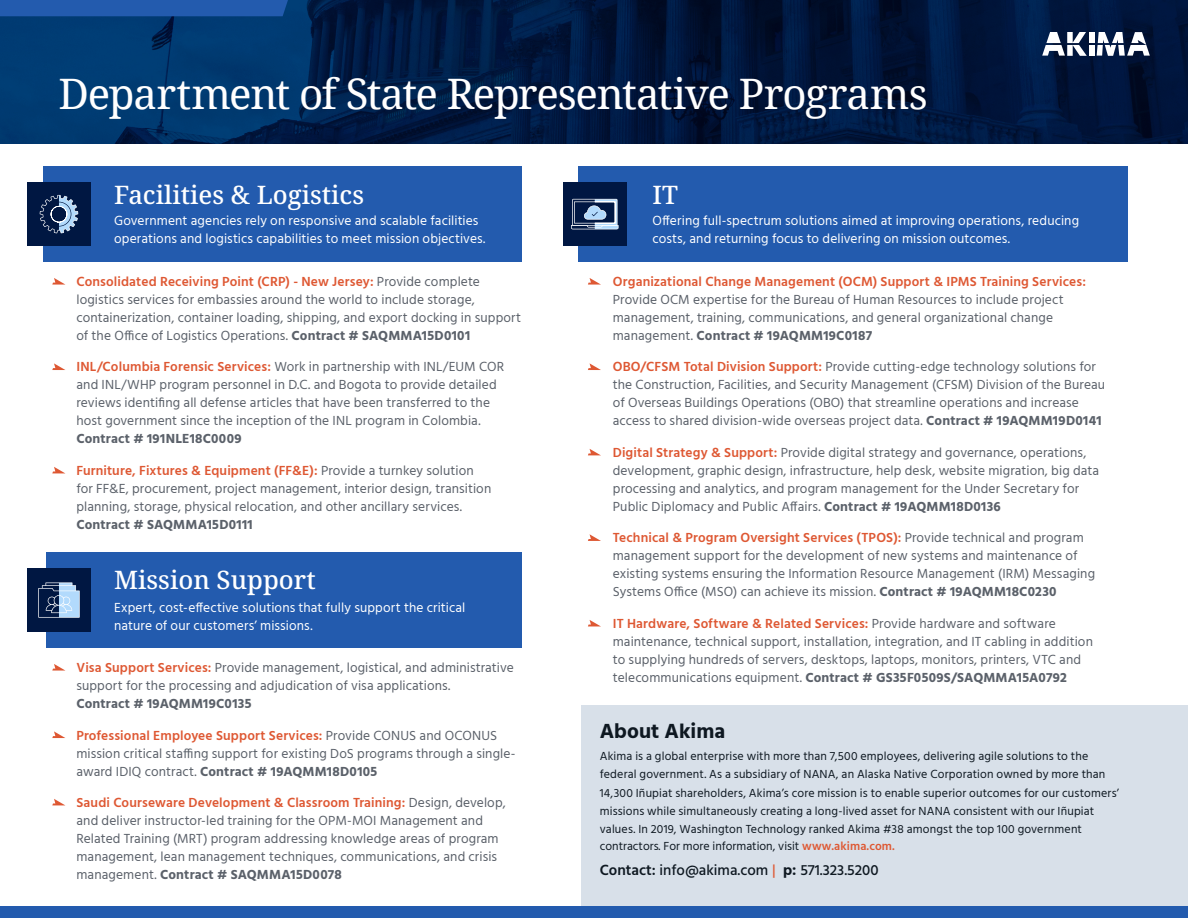
<style>
.page{position:relative;width:1188px;height:918px;background:#fff}
.page>*{position:absolute;margin:0;border:0;box-sizing:border-box;transform-origin:0 0}
.t1{font:42px "Noto Serif";letter-spacing:-.03em;color:#fff}
.t2{font:500 25.5px "Noto Serif";color:#fff}
.t3{font:700 21px "Hind";color:#0e1821}
.t4{font:500 15px "Hind";color:#0e1821}
.t5{font:13.5px/18px "Hind";letter-spacing:.01em;color:#5b616a}
.t6{font:13.5px/18px "Hind";letter-spacing:.01em;color:#fff}
.t7{font:700 13.5px "Hind";letter-spacing:.015em;color:#5b616a}
.t8{font:12px/18px "Hind";letter-spacing:.015em;color:#0e1821}
.s1{font-weight:600;color:#fff}
.s2{font-weight:600;color:#de5833}
.s3{font-weight:700}
.s4{font-weight:600}
.s5{color:#de5833}
</style>
<div class="page">
<img style="left:0;top:0;width:1188px;height:144px">
<svg style="left:1097px;top:32px;width:53px;height:24px"></svg>
<div style="left:1089px;top:32px;width:5px;height:11px;background:#fff"></div>
<div style="left:1089px;top:45px;width:5px;height:11px;background:#fff"></div>
<svg style="left:1042px;top:32px;width:45px;height:24px"></svg>
<div style="left:581px;top:706px;width:607px;height:212px;background:#d8e0e9"></div>
<div style="left:0;top:906px;width:1188px;height:12px;background:#235bae"></div>
<div style="left:0;top:0;width:288px;height:16px;background:#235bae"></div>
<div style="left:578px;top:167px;width:550px;height:95px;background:#235bae"></div>
<div style="left:563px;top:182px;width:63px;height:64px;background:#001742"></div>
<svg style="left:571px;top:199px;width:48px;height:30px"></svg>
<div style="left:43px;top:167px;width:479px;height:95px;background:#235bae"></div>
<div style="left:27px;top:182px;width:64px;height:64px;background:#001742"></div>
<svg style="left:40px;top:195px;width:38px;height:38px"></svg>
<svg style="left:588px;top:278px;width:13px;height:7px"></svg>
<svg style="left:588px;top:363px;width:13px;height:7px"></svg>
<svg style="left:588px;top:449px;width:12px;height:6px"></svg>
<svg style="left:588px;top:534px;width:13px;height:7px"></svg>
<svg style="left:588px;top:620px;width:12px;height:6px"></svg>
<svg style="left:52px;top:278px;width:13px;height:7px"></svg>
<svg style="left:52px;top:363px;width:13px;height:7px"></svg>
<svg style="left:52px;top:467px;width:13px;height:6px"></svg>
<svg style="left:52px;top:664px;width:13px;height:7px"></svg>
<svg style="left:52px;top:731px;width:13px;height:7px"></svg>
<svg style="left:52px;top:799px;width:13px;height:6px"></svg>
<div style="left:46px;top:553px;width:476px;height:95px;background:#235bae"></div>
<div style="left:27px;top:568px;width:64px;height:64px;background:#001742"></div>
<svg style="left:38px;top:583px;width:42px;height:35px"></svg>
<h1 class="t1" style="left:58px;top:65px;width:871px">Department of State Representative Programs</h1>
<h2 class="t2" style="left:114px;top:177px;width:252px">Facilities &amp; Logistics</h2>
<p class="t6" style="left:114px;top:212px;width:373px">Government agencies rely on responsive and scalable facilities operations and logistics capabilities to meet mission objectives.</p>
<p class="t5" style="left:76px;top:273px;width:446px;text-indent:-18px"><span class="s1">•</span> <span class="s2">Consolidated Receiving Point (CRP) - New Jersey:</span> Provide complete logistics services for embassies around the world to include storage, containerization, container loading, shipping, and export docking in support of the Office of Logistics Operations. <span class="s3">Contract # SAQMMA15D0101</span></p>
<p class="t5" style="left:76px;top:359px;width:429px;text-indent:-18px"><span class="s1">•</span> <span class="s2">INL/Columbia Forensic Services:</span> Work in partnership with INL/EUM COR and INL/WHP program personnel in D.C. and Bogota to provide detailed reviews identifing all defense articles that have been transferred to the host government since the inception of the INL program in Colombia.</p>
<p class="t7" style="left:76px;top:431px;width:167px">Contract # 191NLE18C0009</p>
<p class="t5" style="left:76px;top:462px;width:416px;text-indent:-18px"><span class="s1">•</span> <span class="s2">Furniture, Fixtures &amp; Equipment (FF&amp;E):</span> Provide a turnkey solution for FF&amp;E, procurement, project management, interior design, transition planning, storage, physical relocation, and other ancillary services.</p>
<p class="t7" style="left:76px;top:516px;width:178px">Contract # SAQMMA15D0111</p>
<h2 class="t2" style="left:114px;top:562px;width:203px">Mission Support</h2>
<p class="t6" style="left:114px;top:599px;width:353px">Expert, cost-effective solutions that fully support the critical nature of our customers’ missions.</p>
<p class="t5" style="left:76px;top:659px;width:439px;text-indent:-18px"><span class="s1">•</span> <span class="s2">Visa Support Services:</span> Provide management, logistical, and administrative support for the processing and adjudication of visa applications.</p>
<p class="t7" style="left:76px;top:695px;width:177px">Contract # 19AQMM19C0135</p>
<p class="t5" style="left:76px;top:727px;width:441px;text-indent:-18px"><span class="s1">•</span> <span class="s2">Professional Employee Support Services:</span> Provide CONUS and OCONUS mission critical staffing support for existing DoS programs through a single&shy;award IDIQ contract. <span class="s3">Contract # 19AQMM18D0105</span></p>
<p class="t5" style="left:76px;top:794px;width:431px;text-indent:-18px"><span class="s1">•</span> <span class="s2">Saudi Courseware Development &amp; Classroom Training:</span> Design, develop, and deliver instructor-led training for the OPM-MOI Management and Related Training (MRT) program addressing knowledge areas of program management, lean management techniques, communications, and crisis management. <span class="s3">Contract # SAQMMA15D0078</span></p>
<h2 class="t2" style="left:652px;top:177px;width:27px">IT</h2>
<p class="t6" style="left:652px;top:212px;width:428px">Offering full-spectrum solutions aimed at improving operations, reducing costs, and returning focus to delivering on mission outcomes.</p>
<p class="t5" style="left:613px;top:273px;width:475px;text-indent:-18px"><span class="s1">•</span> <span class="s2">Organizational Change Management (OCM) Support &amp; IPMS Training Services:<br></span>Provide OCM expertise for the Bureau of Human Resources to include project management, training, communications, and general organizational change management. <span class="s3">Contract # 19AQMM19C0187</span></p>
<p class="t5" style="left:613px;top:359px;width:494px;text-indent:-18px"><span class="s1">•</span> <span class="s2">OBO/CFSM Total Division Support:</span> Provide cutting-edge technology solutions for the Construction, Facilities, and Security Management (CFSM) Division of the Bureau of Overseas Buildings Operations (OBO) that streamline operations and increase access to shared division-wide overseas project data. <span class="s3">Contract # 19AQMM19D0141</span></p>
<p class="t5" style="left:613px;top:444px;width:488px;text-indent:-18px"><span class="s1">•</span> <span class="s2">Digital Strategy &amp; Support:</span> Provide digital strategy and governance, operations, development, graphic design, infrastructure, help desk, website migration, big data processing and analytics, and program management for the Under Secretary for Public Diplomacy and Public Affairs. <span class="s3">Contract # 19AQMM18D0136</span></p>
<p class="t5" style="left:613px;top:530px;width:484px;text-indent:-18px"><span class="s1">•</span> <span class="s2">Technical &amp; Program Oversight Services (TPOS):</span> Provide technical and program management support for the development of new systems and maintenance of existing systems ensuring the Information Resource Management (IRM) Messaging Systems Office (MSO) can achieve its mission. <span class="s3">Contract # 19AQMM18C0230</span></p>
<p class="t5" style="left:613px;top:615px;width:482px;text-indent:-18px"><span class="s1">•</span> <span class="s2">IT Hardware, Software &amp; Related Services:</span> Provide hardware and software maintenance, technical support, installation, integration, and IT cabling in addition to supplying hundreds of servers, desktops, laptops, monitors, printers, VTC and telecommunications equipment. <span class="s3">Contract # GS35F0509S/SAQMMA15A0792</span></p>
<h3 class="t3" style="left:600px;top:719px;width:127px">About Akima</h3>
<p class="t8" style="left:600px;top:748px;width:521px">Akima is a global enterprise with more than 7,500 employees, delivering agile solutions to the federal government. As a subsidiary of NANA, an Alaska Native Corporation owned by more than 14,300 Iñupiat shareholders, Akima’s core mission is to enable superior outcomes for our customers’ missions while simultaneously creating a long-lived asset for NANA consistent with our Iñupiat values. In 2019, Washington Technology ranked Akima #38 amongst the top 100 government contractors. For more information, visit <span class="s2">www.akima.com.</span></p>
<p class="t4" style="left:600px;top:859px;width:280px"><span class="s4">Contact:</span> info@akima.com <span class="s5">|</span> <span class="s3">p:</span> 571.323.5200</p>
</div>
